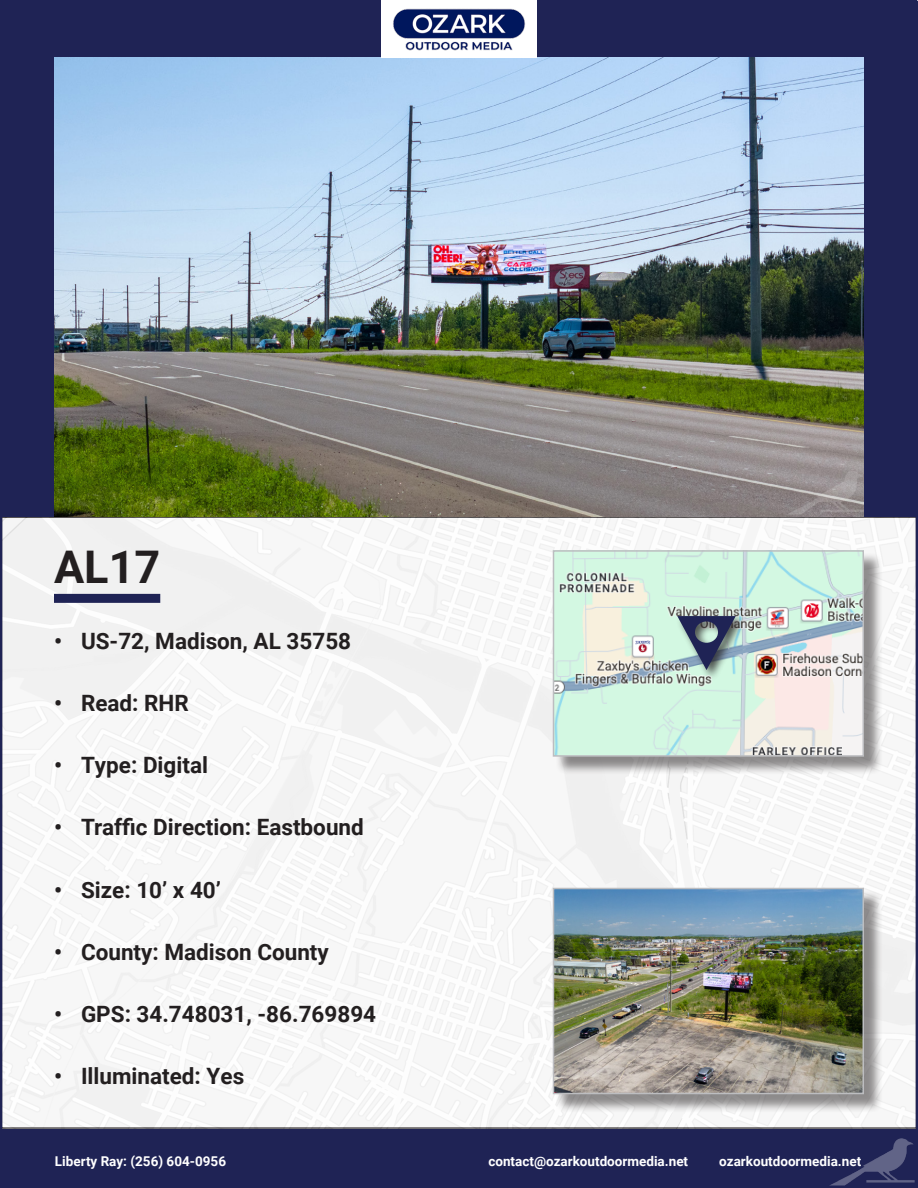
<style>
.page{position:relative;width:918px;height:1188px;background:#fff}
.page>*{position:absolute;margin:0;border:0;box-sizing:border-box;transform-origin:0 0}
.t1{font:700 45px "Roboto";color:#231f20}
.t2{font:700 22.5px "Roboto";color:#231f20}
.t3{font:700 13.5px "Roboto";color:#fff}
</style>
<div class="page">
<img style="left:0;top:0;width:918px;height:1129px">
<div style="left:1px;top:0;width:916px;height:516px;background:#1f2355"></div>
<img style="left:54px;top:58px;width:810px;height:458px">
<div style="left:54px;top:594px;width:106px;height:9px;background:#1f2355"></div>
<div style="left:555px;top:890px;width:328px;height:223px;background:#231f20;opacity:.5"></div>
<img style="left:556px;top:891px;width:305px;height:200px">
<div style="left:553px;top:888px;width:311px;height:206px;border:2px solid #bcbdc0"></div>
<div style="left:555px;top:552px;width:328px;height:223px;background:#231f20;opacity:.5"></div>
<img style="left:556px;top:553px;width:305px;height:201px">
<div style="left:553px;top:550px;width:311px;height:207px;border:2px solid #bcbdc0"></div>
<div style="left:0;top:1129px;width:918px;height:58px;background:#1f2355"></div>
<img style="left:830px;top:1138px;width:88px;height:50px">
<div style="left:381px;top:0;width:156px;height:58px;background:#fff"></div>
<img style="left:393px;top:8px;width:133px;height:43px">
<div style="left:675px;top:613px;width:72px;height:68px;background:#231f20;opacity:.75"></div>
<svg style="left:677px;top:616px;width:59px;height:54px;background:#708190"></svg>
<p class="t1" style="left:54px;top:536px;width:108px">AL17</p>
<p class="t2" style="left:54px;top:625px;width:299px">• US-72, Madison, AL 35758</p>
<p class="t2" style="left:54px;top:687px;width:136px">• Read: RHR</p>
<p class="t2" style="left:54px;top:749px;width:156px">• Type: Digital</p>
<p class="t2" style="left:54px;top:812px;width:311px">• Traffic Direction: Eastbound</p>
<p class="t2" style="left:54px;top:874px;width:168px">• Size: 10’ x 40’</p>
<p class="t2" style="left:54px;top:936px;width:276px">• County: Madison County</p>
<p class="t2" style="left:54px;top:998px;width:324px">• GPS: 34.748031, -86.769894</p>
<p class="t2" style="left:54px;top:1061px;width:192px">• Illuminated: Yes</p>
<p class="t3" style="left:55px;top:1152px;width:173px">Liberty Ray: (256) 604-0956</p>
<p class="t3" style="left:488px;top:1152px;width:201px">contact@ozarkoutdoormedia.net</p>
<p class="t3" style="left:719px;top:1152px;width:144px">ozarkoutdoormedia.net</p>
</div>
